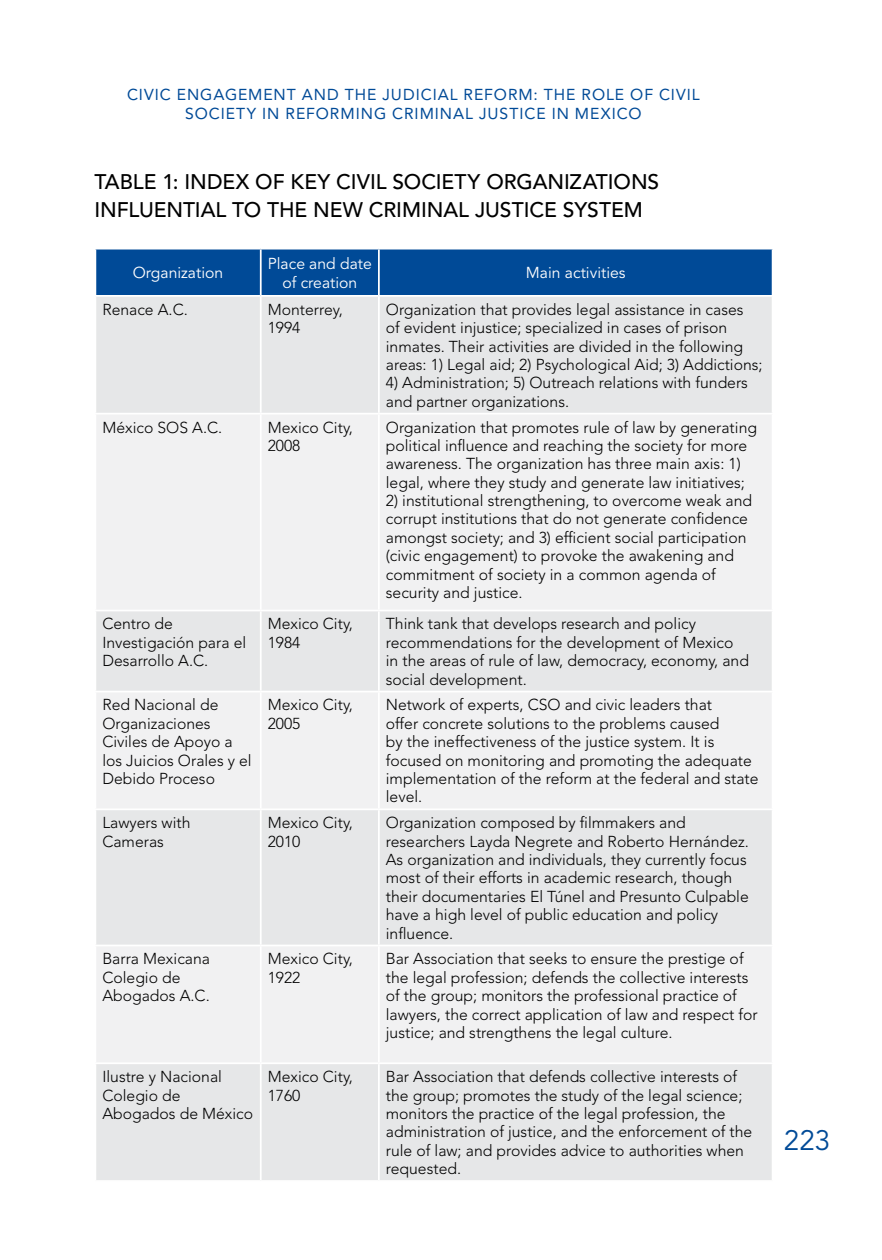
<style>
.page{position:relative;width:882px;height:1260px;background:#fff}
.page>*{position:absolute;margin:0;border:0;box-sizing:border-box;transform-origin:0 0}
.t1{font:28px "Avenir LT Std";color:#004a97}
.Figure_Title{font:500 21px/28px "Avenir LT Std";letter-spacing:-.005em;color:#000}
.t2{font:300 15.75px/18.4px "Avenir LT Std";color:#000}
.t3{font:15.75px/19.2px "Avenir LT Std";letter-spacing:.06em;color:#004a97;text-align:center}
.t4{font:15.75px/18.9px "Avenir LT Std";color:#fff;text-align:center}
</style>
<div class="page">
<div style="left:96px;top:250px;width:676px;height:45px;background:#004a97"></div>
<div style="left:96px;top:297px;width:676px;height:883px;background:#e6e7e8"></div>
<svg style="left:96px;top:415px;width:676px;height:647px;fill:#f1f1f2"></svg>
<hr style="left:260px;top:250px;width:2px;height:45px;background:#fff">
<hr style="left:378px;top:250px;width:2px;height:45px;background:#fff">
<hr style="left:260px;top:297px;width:2px;height:116px;background:#fff">
<hr style="left:378px;top:297px;width:2px;height:116px;background:#fff">
<hr style="left:94px;top:413px;width:167px;height:2px;background:#fff">
<hr style="left:261px;top:413px;width:118px;height:2px;background:#fff">
<hr style="left:260px;top:415px;width:2px;height:195px;background:#fff">
<hr style="left:379px;top:413px;width:395px;height:2px;background:#fff">
<hr style="left:378px;top:415px;width:2px;height:195px;background:#fff">
<hr style="left:94px;top:610px;width:167px;height:1px;background:#fff">
<hr style="left:261px;top:610px;width:118px;height:1px;background:#fff">
<hr style="left:260px;top:611px;width:2px;height:80px;background:#fff">
<hr style="left:379px;top:610px;width:395px;height:1px;background:#fff">
<hr style="left:378px;top:611px;width:2px;height:80px;background:#fff">
<hr style="left:94px;top:691px;width:167px;height:1px;background:#fff">
<hr style="left:261px;top:691px;width:118px;height:1px;background:#fff">
<hr style="left:260px;top:692px;width:2px;height:116px;background:#fff">
<hr style="left:379px;top:691px;width:395px;height:1px;background:#fff">
<hr style="left:378px;top:692px;width:2px;height:116px;background:#fff">
<hr style="left:94px;top:808px;width:167px;height:2px;background:#fff">
<hr style="left:261px;top:808px;width:118px;height:2px;background:#fff">
<hr style="left:260px;top:810px;width:2px;height:135px;background:#fff">
<hr style="left:379px;top:808px;width:395px;height:2px;background:#fff">
<hr style="left:378px;top:810px;width:2px;height:135px;background:#fff">
<hr style="left:94px;top:945px;width:167px;height:1px;background:#fff">
<hr style="left:261px;top:945px;width:118px;height:1px;background:#fff">
<hr style="left:260px;top:946px;width:2px;height:116px;background:#fff">
<hr style="left:379px;top:945px;width:395px;height:1px;background:#fff">
<hr style="left:378px;top:946px;width:2px;height:116px;background:#fff">
<hr style="left:94px;top:1062px;width:167px;height:2px;background:#fff">
<hr style="left:261px;top:1062px;width:118px;height:2px;background:#fff">
<hr style="left:260px;top:1064px;width:2px;height:116px;background:#fff">
<hr style="left:379px;top:1062px;width:395px;height:2px;background:#fff">
<hr style="left:378px;top:1064px;width:2px;height:116px;background:#fff">
<p class="t3" style="left:127px;top:85px;width:574px">CIVIC ENGAGEMENT AND THE JUDICIAL REFORM: THE ROLE OF CIVIL<br>SOCIETY IN REFORMING CRIMINAL JUSTICE IN MEXICO</p>
<p class="Figure_Title" style="left:94px;top:168px;width:566px">TABLE 1: INDEX OF KEY CIVIL SOCIETY ORGANIZATIONS<br>INFLUENTIAL TO THE NEW CRIMINAL JUSTICE SYSTEM</p>
<p class="t4" style="left:133px;top:264px;width:92px">Organization</p>
<p class="t4" style="left:268px;top:254px;width:106px">Place and date of creation</p>
<p class="t4" style="left:526px;top:264px;width:101px">Main activities</p>
<p class="t2" style="left:102px;top:300px;width:87px">Renace A.C.</p>
<p class="t2" style="left:268px;top:300px;width:77px">Monterrey,<br>1994</p>
<p class="t2" style="left:386px;top:300px;width:378px">Organization that provides legal assistance in cases<br>of evident injustice; specialized in cases of prison inmates. Their activities are divided in the following areas: 1) Legal aid; 2) Psychological Aid; 3) Addictions;</p>
<p class="t2" style="left:386px;top:374px;width:364px">4) Administration; 5) Outreach relations with funders and partner organizations.</p>
<p class="t2" style="left:102px;top:418px;width:121px">México SOS A.C.</p>
<p class="t2" style="left:268px;top:418px;width:87px">Mexico City,<br>2008</p>
<p class="t2" style="left:386px;top:418px;width:373px">Organization that promotes rule of law by generating political influence and reaching the society for more awareness. The organization has three main axis: 1) legal, where they study and generate law initiatives;</p>
<p class="t2" style="left:386px;top:492px;width:368px">2) institutional strengthening, to overcome weak and corrupt institutions that do not generate confidence amongst society; and 3) efficient social participation (civic engagement) to provoke the awakening and commitment of society in a common agenda of security and justice.</p>
<p class="t2" style="left:102px;top:615px;width:145px">Centro de<br>Investigación para el<br>Desarrollo A.C.</p>
<p class="t2" style="left:268px;top:615px;width:87px">Mexico City,<br>1984</p>
<p class="t2" style="left:386px;top:615px;width:365px">Think tank that develops research and policy recommendations for the development of Mexico in the areas of rule of law, democracy, economy, and social development.</p>
<p class="t2" style="left:102px;top:696px;width:151px">Red Nacional de<br>Organizaciones<br>Civiles de Apoyo a los Juicios Orales y el<br>Debido Proceso</p>
<p class="t2" style="left:268px;top:696px;width:87px">Mexico City,<br>2005</p>
<p class="t2" style="left:386px;top:696px;width:374px">Network of experts, CSO and civic leaders that<br>offer concrete solutions to the problems caused<br>by the ineffectiveness of the justice system. It is focused on monitoring and promoting the adequate implementation of the reform at the federal and state level.</p>
<p class="t2" style="left:102px;top:814px;width:90px">Lawyers with<br>Cameras</p>
<p class="t2" style="left:268px;top:814px;width:87px">Mexico City,<br>2010</p>
<p class="t2" style="left:386px;top:814px;width:365px">Organization composed by filmmakers and researchers Layda Negrete and Roberto Hernández.<br>As organization and individuals, they currently focus most of their efforts in academic research, though their documentaries El Túnel and Presunto Culpable have a high level of public education and policy influence.</p>
<p class="t2" style="left:102px;top:950px;width:109px">Barra Mexicana<br>Colegio de<br>Abogados A.C.</p>
<p class="t2" style="left:268px;top:950px;width:87px">Mexico City,<br>1922</p>
<p class="t2" style="left:386px;top:950px;width:373px">Bar Association that seeks to ensure the prestige of the legal profession; defends the collective interests of the group; monitors the professional practice of lawyers, the correct application of law and respect for justice; and strengthens the legal culture.</p>
<p class="t2" style="left:102px;top:1068px;width:152px">Ilustre y Nacional<br>Colegio de<br>Abogados de México</p>
<p class="t2" style="left:268px;top:1068px;width:87px">Mexico City,<br>1760</p>
<p class="t2" style="left:386px;top:1068px;width:368px">Bar Association that defends collective interests of the group; promotes the study of the legal science; monitors the practice of the legal profession, the administration of justice, and the enforcement of the rule of law; and provides advice to authorities when requested.</p>
<h1 class="t1" style="left:784px;top:1124px;width:48px">223</h1>
</div>
